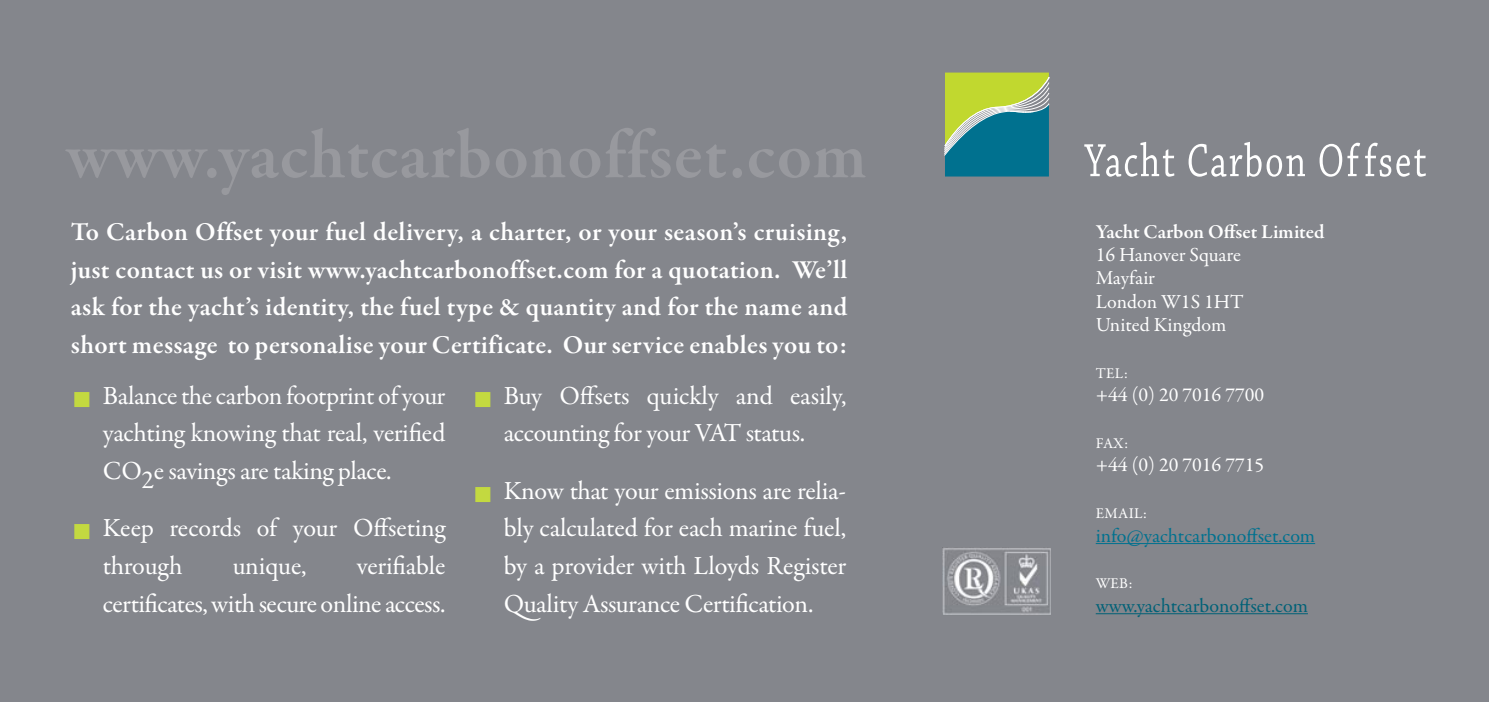
<style>
.page{position:relative;width:1489px;height:702px;background:#fff}
.page>*{position:absolute;margin:0;border:0;box-sizing:border-box;transform-origin:0 0}
.t1{font:26.25px/37.5px "Garamond Premr Pro";letter-spacing:-.015em;color:#fff;text-align:justify}
.t2{font:600 26.25px/37.5px "Garamond Premr Pro";letter-spacing:.015em;color:#fff;text-align:justify}
.t3{font:20px/23.5px "Garamond Premr Pro";color:#fff}
.t4{font:20px "Garamond Premr Pro";color:#00718f}
.t5{font:20px "Garamond Premr Pro";color:#006177}
.t6{font:600 20px "Garamond Premr Pro";color:#fff}
.t7{font:15px "Garamond Premr Pro";letter-spacing:.015em;color:#fff}
</style>
<div class="page">
<div style="left:0;top:0;width:1488px;height:702px;background:#84868c"></div>
<svg style="left:1084px;top:142px;width:90px;height:35px"></svg>
<svg style="left:1188px;top:142px;width:116px;height:35px"></svg>
<svg style="left:1319px;top:143px;width:106px;height:34px"></svg>
<svg style="left:944px;top:73px;width:105px;height:103px;background:#5c9f76"></svg>
<hr style="left:1095px;top:543px;width:219px;height:1px;background:#00718f">
<hr style="left:1095px;top:613px;width:212px;height:1px;background:#006177">
<img style="left:942px;top:547px;width:108px;height:68px">
<p class="t2" style="left:71px;top:216px;width:778px">To Carbon Offset your fuel delivery, a charter, or your season’s cruising, just contact us or visit www.yachtcarbonoffset.com for a quotation. We’ll ask for the yacht’s identity, the fuel type &amp; quantity and for the name and short message to personalise your Certificate. Our service enables you to:</p>
<p class="t6" style="left:1095px;top:223px;width:230px">Yacht Carbon Offset Limited</p>
<p class="t3" style="left:1095px;top:245px;width:149px">16 Hanover Square<br>Mayfair<br>London W1S 1HT<br>United Kingdom</p>
<p class="t7" style="left:1095px;top:367px;width:33px">TEL:</p>
<p class="t3" style="left:1095px;top:385px;width:170px">+44 (0) 20 7016 7700</p>
<p class="t7" style="left:1095px;top:437px;width:34px">FAX:</p>
<p class="t3" style="left:1095px;top:455px;width:170px">+44 (0) 20 7016 7715</p>
<p class="t7" style="left:1095px;top:507px;width:53px">EMAIL:</p>
<p class="t4" style="left:1095px;top:527px;width:221px">info@yachtcarbonoffset.com</p>
<p class="t7" style="left:1095px;top:577px;width:38px">WEB:</p>
<p class="t5" style="left:1095px;top:597px;width:214px">www.yachtcarbonoffset.com</p>
<p class="t1" style="left:103px;top:379px;width:344px">Balance the carbon footprint of your yachting knowing that real, verified CO2e savings are taking place.</p>
<p class="t1" style="left:103px;top:512px;width:344px">Keep records of your Offseting through</p>
<p class="t1" style="left:504px;top:379px;width:344px">Buy Offsets quickly and easily, accounting for your VAT status.</p>
<p class="t1" style="left:504px;top:474px;width:344px">Know that your emissions are relia&shy;bly calculated for each marine fuel, by a provider with Lloyds Register Quality Assurance Certification.</p>
<p class="t1" style="left:103px;top:549px;width:344px;text-align:right">verifiable<br>certificates, with secure online access.</p>
<p class="t1" style="left:233px;top:549px;width:75px">unique,</p>
</div>
